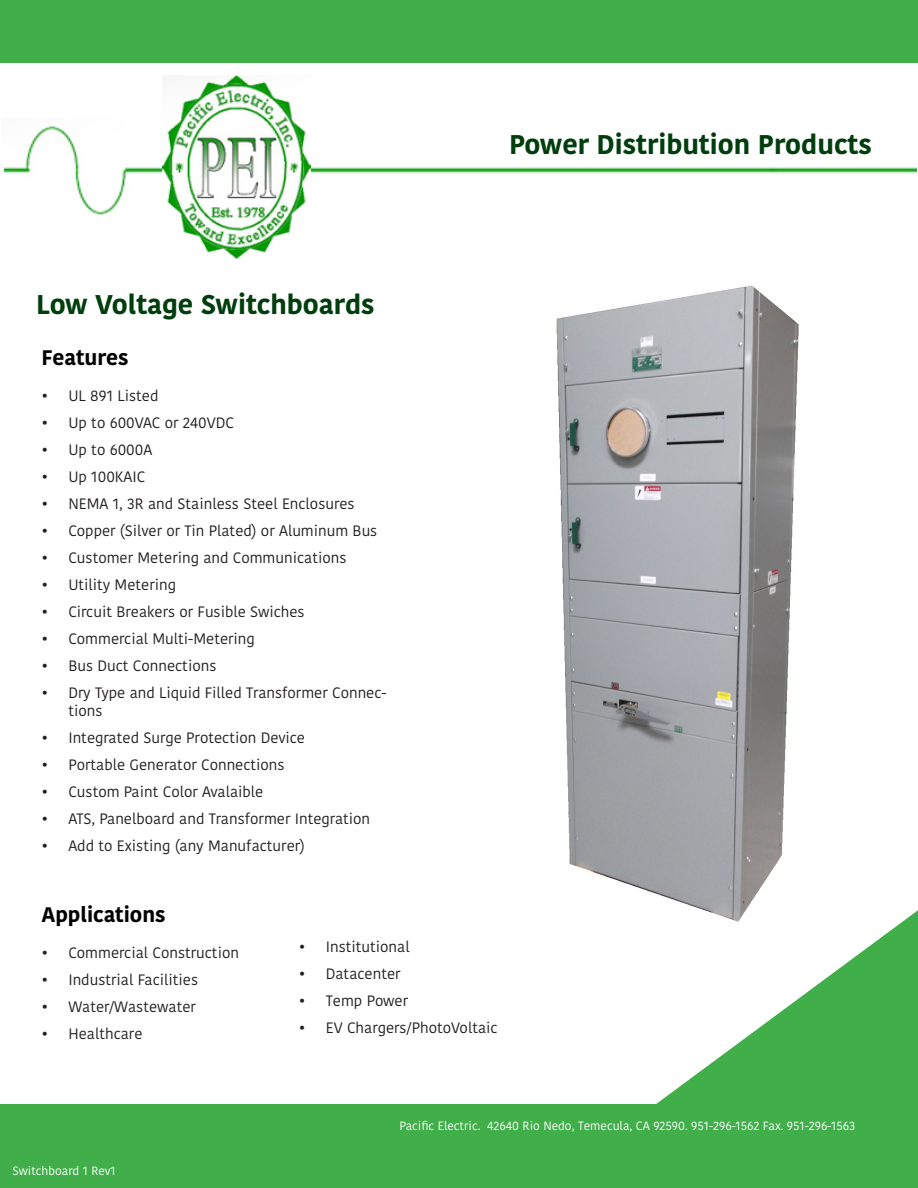
<style>
.page{position:relative;width:918px;height:1188px;background:#fff}
.page>*{position:absolute;margin:0;border:0;box-sizing:border-box;transform-origin:0 0}
.t1{font:700 27px "Kohinoor Bangla";color:#003e0d}
.t2{font:700 21px "Kohinoor Bangla";color:#000}
.t3{font:15px/18px "Kohinoor Bangla";color:#231f20}
.t4{font:12px "Kohinoor Bangla";color:#fff}
</style>
<div class="page">
<img style="left:3px;top:126px;width:913px;height:90px">
<img style="left:162px;top:75px;width:148px;height:183px">
<div style="left:0;top:1104px;width:918px;height:84px;background:#40ae49"></div>
<img style="left:556px;top:286px;width:243px;height:624px">
<div style="left:0;top:0;width:918px;height:62px;background:#40ae49"></div>
<svg style="left:656px;top:910px;width:262px;height:194px"></svg>
<p class="t1" style="left:509px;top:121px;width:364px">Power Distribution Products</p>
<p class="t1" style="left:36px;top:281px;width:340px">Low Voltage Switchboards</p>
<p class="t2" style="left:41px;top:339px;width:89px">Features</p>
<p class="t3" style="left:41px;top:386px;width:119px">• UL 891 Listed</p>
<p class="t3" style="left:41px;top:413px;width:194px">• Up to 600VAC or 240VDC</p>
<p class="t3" style="left:41px;top:440px;width:113px">• Up to 6000A</p>
<p class="t3" style="left:41px;top:467px;width:105px">• Up 100KAIC</p>
<p class="t3" style="left:41px;top:494px;width:315px">• NEMA 1, 3R and Stainless Steel Enclosures</p>
<p class="t3" style="left:41px;top:521px;width:338px">• Copper (Silver or Tin Plated) or Aluminum Bus</p>
<p class="t3" style="left:41px;top:548px;width:307px">• Customer Metering and Communications</p>
<p class="t3" style="left:41px;top:575px;width:136px">• Utility Metering</p>
<p class="t3" style="left:41px;top:602px;width:265px">• Circuit Breakers or Fusible Swiches</p>
<p class="t3" style="left:41px;top:629px;width:215px">• Commercial Multi-Metering</p>
<p class="t3" style="left:41px;top:656px;width:177px">• Bus Duct Connections</p>
<p class="t3" style="left:68px;top:683px;width:320px;text-indent:-27px">• Dry Type and Liquid Filled Transformer Connec&shy;tions</p>
<p class="t3" style="left:41px;top:728px;width:265px">• Integrated Surge Protection Device</p>
<p class="t3" style="left:41px;top:755px;width:245px">• Portable Generator Connections</p>
<p class="t3" style="left:41px;top:782px;width:224px">• Custom Paint Color Avalaible</p>
<p class="t3" style="left:41px;top:809px;width:330px">• ATS, Panelboard and Transformer Integration</p>
<p class="t3" style="left:41px;top:836px;width:265px">• Add to Existing (any Manufacturer)</p>
<p class="t2" style="left:41px;top:896px;width:126px">Applications</p>
<p class="t3" style="left:41px;top:943px;width:199px">• Commercial Construction</p>
<p class="t3" style="left:41px;top:970px;width:158px">• Industrial Facilities</p>
<p class="t3" style="left:41px;top:997px;width:156px">• Water/Wastewater</p>
<p class="t3" style="left:41px;top:1024px;width:103px">• Healthcare</p>
<p class="t3" style="left:299px;top:937px;width:112px">• Institutional</p>
<p class="t3" style="left:299px;top:964px;width:103px">• Datacenter</p>
<p class="t3" style="left:299px;top:991px;width:111px">• Temp Power</p>
<p class="t3" style="left:299px;top:1018px;width:200px">• EV Chargers/PhotoVoltaic</p>
<p class="t4" style="left:13px;top:1162px;width:105px">Switchboard 1 Rev1</p>
<p class="t4" style="left:400px;top:1117px;width:457px">Pacific Electric. 42640 Rio Nedo, Temecula, CA 92590. 951-296-1562 Fax. 951-296-1563</p>
</div>
